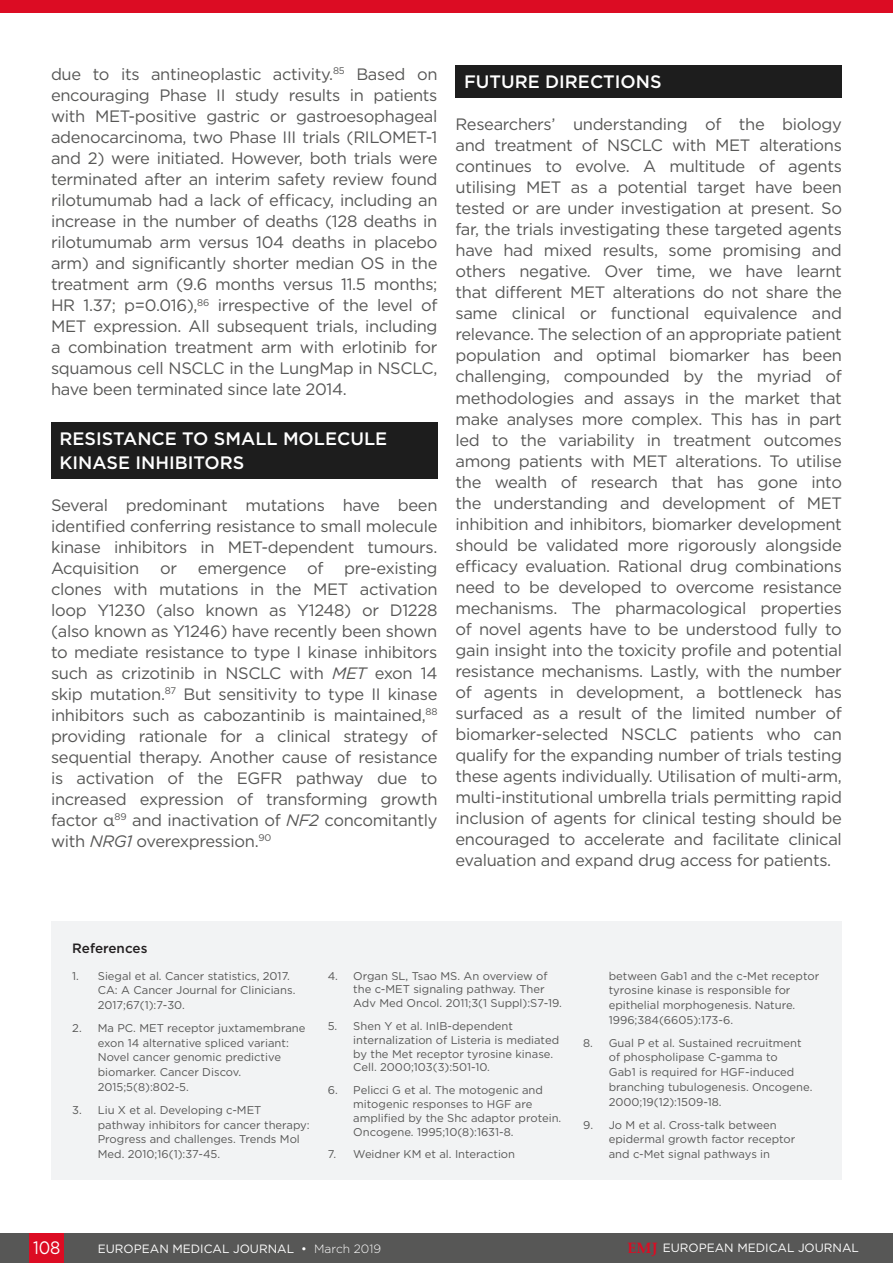
<style>
.page{position:relative;width:893px;height:1263px;background:#fff}
.page>*{position:absolute;margin:0;border:0;box-sizing:border-box;transform-origin:0 0}
.H1__Heading_1{font:500 18px/24px "Gotham";color:#fff}
.t1{font:18px "Gotham";color:#fff;scale:.9 1}
.Body_Text{font:16.5px/21px "Gotham";letter-spacing:-.02em;color:#575756;text-align:justify}
.t2{font:500 13.5px "Gotham";color:#231f20}
.t3{font:12px "Gotham";color:#fff}
.t4{font:11.25px/14.7px "Gotham";color:#575756}
.s1{font-style:italic}
.s2{font-weight:300}
.s3{font-family:"Palatino Linotype";font-weight:700;font-size:15px;color:#dc0c23}
</style>
<div class="page">
<div style="left:0;top:1233px;width:893px;height:30px;background:#575756"></div>
<div style="left:30px;top:1233px;width:34px;height:30px;background:#dc0c23"></div>
<div style="left:0;top:0;width:893px;height:13px;background:#dc0c23"></div>
<div style="left:51px;top:921px;width:791px;height:258px;background:#f2f3f4"></div>
<div style="left:51px;top:422px;width:386px;height:56px;background:#1d1d1d"></div>
<div style="left:455px;top:65px;width:387px;height:33px;background:#1d1d1d"></div>
<p class="Body_Text" style="left:51px;top:63px;width:388px">due to its antineoplastic activity.<sup>85</sup> Based on encouraging Phase II study results in patients with MET-positive gastric or gastroesophageal adenocarcinoma, two Phase III trials (RILOMET-1 and 2) were initiated. However, both trials were terminated after an interim safety review found rilotumumab had a lack of efficacy, including an increase in the number of deaths (128 deaths in rilotumumab arm versus 104 deaths in placebo arm) and significantly shorter median OS in the treatment arm (9.6 months versus 11.5 months; HR 1.37; p=0.016),<sup>86</sup> irrespective of the level of MET expression. All subsequent trials, including a combination treatment arm with erlotinib for squamous cell NSCLC in the LungMap in NSCLC, have been terminated since late 2014.</p>
<p class="H1__Heading_1" style="left:60px;top:426px;width:329px">RESISTANCE TO SMALL MOLECULE<br>KINASE INHIBITORS</p>
<p class="Body_Text" style="left:51px;top:494px;width:388px">Several predominant mutations have been identified conferring resistance to small molecule kinase inhibitors in MET-dependent tumours.<br>Acquisition</p>
<p class="Body_Text" style="left:51px;top:557px;width:388px;text-indent:256px">of pre-existing clones with mutations in the MET activation loop Y1230 (also known as Y1248) or D1228 (also known as Y1246) have recently been shown to mediate resistance to type I kinase inhibitors such as crizotinib in NSCLC with <span class="s1">MET</span> exon 14 skip mutation.<sup>87</sup> But sensitivity to type II kinase inhibitors such as cabozantinib is maintained,<sup>88 </sup>providing rationale for a clinical strategy of sequential therapy. Another cause of resistance is activation of the EGFR pathway due to increased expression of transforming growth factor α<sup>89</sup> and inactivation of <span class="s1">NF2</span> concomitantly with <span class="s1">NRG1</span> overexpression.<sup>90</sup></p>
<p class="Body_Text" style="left:160px;top:557px;width:128px">or emergence</p>
<p class="H1__Heading_1" style="left:464px;top:70px;width:199px">FUTURE DIRECTIONS</p>
<p class="Body_Text" style="left:455px;top:114px;width:388px">Researchers’ understanding of the biology and treatment of NSCLC with MET alterations continues to evolve. A multitude of agents utilising MET as a potential target have been tested or are under investigation at present. So far, the trials investigating these targeted agents have had mixed results, some promising and others negative. Over time, we have learnt that different MET alterations do not share the same clinical or functional equivalence and relevance. The selection of an appropriate patient population and optimal biomarker has been challenging, compounded by the myriad of methodologies and assays in the market that make analyses more complex. This has in part led to the variability in treatment outcomes among patients with MET alterations. To utilise the wealth of research that has gone into the understanding and development of MET inhibition and inhibitors, biomarker development should be validated more rigorously alongside efficacy evaluation. Rational drug combinations need to be developed to overcome resistance mechanisms. The pharmacological properties of novel agents have to be understood fully to gain insight into the toxicity profile and potential resistance mechanisms. Lastly, with the number of agents in development, a bottleneck has surfaced as a result of the limited number of biomarker-selected NSCLC patients who can qualify for the expanding number of trials testing these agents individually. Utilisation of multi-arm, multi-institutional umbrella trials permitting rapid inclusion of agents for clinical testing should be encouraged to accelerate and facilitate clinical evaluation and expand drug access for patients.</p>
<p class="t2" style="left:72px;top:939px;width:77px">References</p>
<p class="t4" style="left:98px;top:968px;width:199px;text-indent:-26px">1. Siegal et al. Cancer statistics, 2017.<br>CA: A Cancer Journal for Clinicians.<br>2017;67(1):7-30.</p>
<p class="t4" style="left:98px;top:1020px;width:209px;text-indent:-26px">2. Ma PC. MET receptor juxtamembrane exon 14 alternative spliced variant:<br>Novel cancer genomic predictive biomarker. Cancer Discov.<br>2015;5(8):802-5.</p>
<p class="t4" style="left:98px;top:1102px;width:213px;text-indent:-26px">3. Liu X et al. Developing c-MET pathway inhibitors for cancer therapy:<br>Progress and challenges. Trends Mol Med. 2010;16(1):37-45.</p>
<p class="t4" style="left:353px;top:968px;width:210px;line-height:14px;text-indent:-26px">4. Organ SL, Tsao MS. An overview of the c-MET signaling pathway. Ther<br>Adv Med Oncol. 2011;3(1 Suppl):S7-19.</p>
<p class="t4" style="left:353px;top:1018px;width:207px;line-height:14px;text-indent:-26px">5. Shen Y et al. InIB-dependent internalization of Listeria is mediated by the Met receptor tyrosine kinase.<br>Cell. 2000;103(3):501-10.</p>
<p class="t4" style="left:353px;top:1083px;width:210px;line-height:14px;text-indent:-26px">6. Pelicci G et al. The motogenic and mitogenic responses to HGF are amplified by the Shc adaptor protein.<br>Oncogene. 1995;10(8):1631-8.</p>
<p class="t4" style="left:328px;top:1146px;width:189px">7. Weidner KM et al. Interaction</p>
<p class="t4" style="left:609px;top:968px;width:212px">between Gab1 and the c-Met receptor tyrosine kinase is responsible for epithelial morphogenesis. Nature.<br>1996;384(6605):173-6.</p>
<p class="t4" style="left:609px;top:1035px;width:205px;text-indent:-26px">8. Gual P et al. Sustained recruitment of phospholipase C-gamma to<br>Gab1 is required for HGF-induced branching tubulogenesis. Oncogene.<br>2000;19(12):1509-18.</p>
<p class="t4" style="left:609px;top:1117px;width:188px;text-indent:-26px">9. Jo M et al. Cross-talk between epidermal growth factor receptor and c-Met signal pathways in</p>
<p class="t1" style="left:33px;top:1236px;width:31px">108</p>
<p class="t3" style="left:98px;top:1241px;width:285px">EUROPEAN MEDICAL JOURNAL • <span class="s2">March 2019</span></p>
<p class="t3" style="left:627px;top:1240px;width:233px"><span class="s3">EMJ</span> EUROPEAN MEDICAL JOURNAL</p>
</div>
